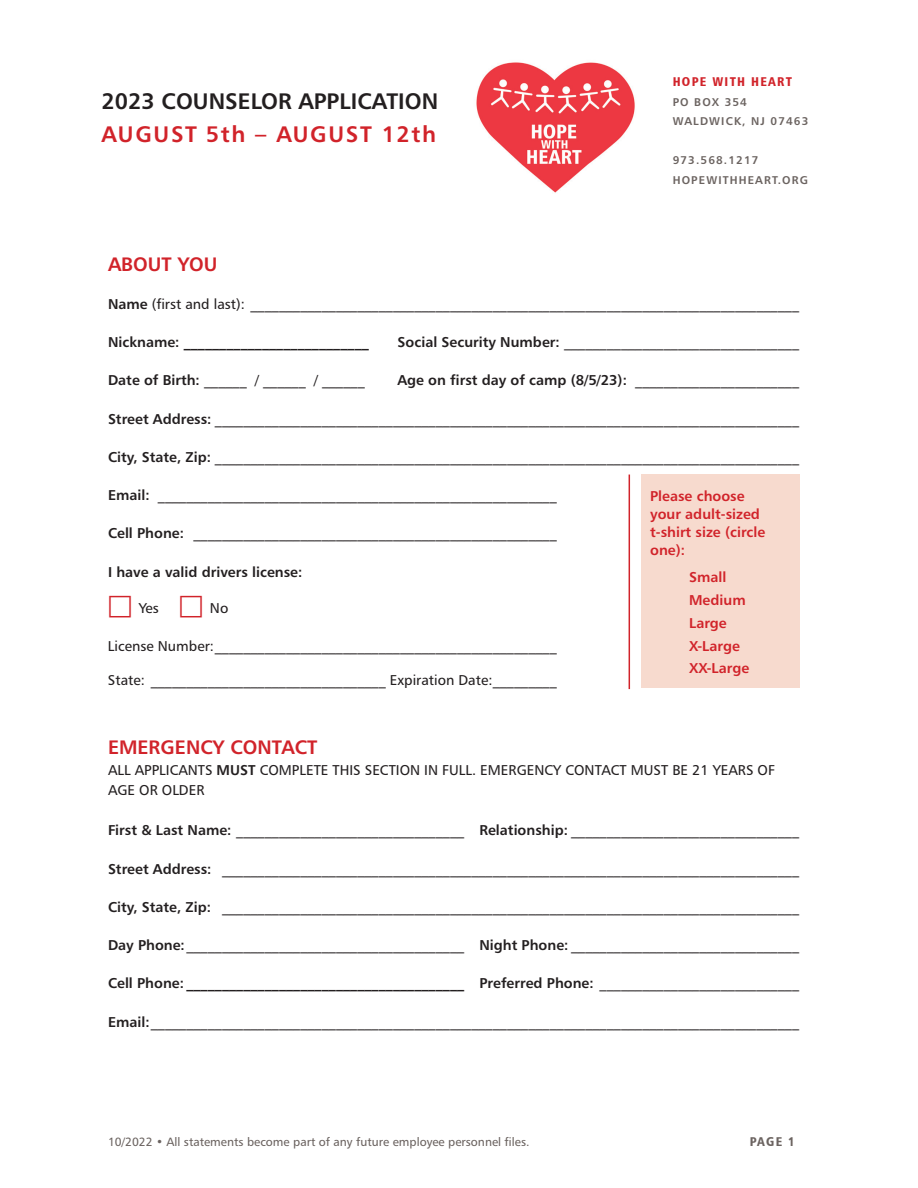
<style>
.page{position:relative;width:918px;height:1188px;background:#fff}
.page>*{position:absolute;margin:0;border:0;box-sizing:border-box;transform-origin:0 0}
.t1{font:22.5px "Humanist 777 BT Bold B";color:#231f20}
.t2{font:22.5px "Humanist 777 BT Bold B";letter-spacing:.07em;color:#d1232a}
.t3{font:19.5px "Humanist 777 BT Bold B";color:#d1232a}
.t4{font:14.25px/20.2px "Humanist 777 BT Roman B";color:#231f20}
.t5{font:14.25px "Humanist 777 BT Bold B";color:#231f20}
.t6{font:14.25px/22.8px "Humanist 777 BT Bold B";color:#d1232a}
.t7{font:12.75px "Humanist 777 BT Black Condensed B";letter-spacing:.1em;color:#d1232a}
.t8{font:12.75px "Humanist 777 BT Black Condensed B";color:#6b6360}
.t9{font:12px "Humanist 777 BT Roman B";color:#6b6360}
.t10{font:11.25px/19.5px "Humanist 777 BT Bold B";letter-spacing:.1em;color:#6b6360}
.s1{font-family:"Humanist 777 BT Bold B"}
.s2{font-family:"Humanist 777 BT Roman B"}
.s3{font-family:"European Pi Three";font-size:24px;color:#d1232a}
</style>
<div class="page">
<img style="left:476px;top:62px;width:159px;height:131px">
<div style="left:641px;top:475px;width:158px;height:213px;background:#f7dace"></div>
<hr style="left:629px;top:475px;width:1px;height:214px;background:#d1232a">
<h1 class="t1" style="left:102px;top:87px;width:338px">2023 COUNSELOR APPLICATION</h1>
<h1 class="t2" style="left:102px;top:120px;width:336px">AUGUST 5th – AUGUST 12th</h1>
<p class="t7" style="left:673px;top:74px;width:121px">HOPE WITH HEART</p>
<p class="t10" style="left:673px;top:92px;width:137px">PO BOX 354<br>WALDWICK, NJ 07463</p>
<p class="t10" style="left:673px;top:150px;width:137px">973.568.1217<br>HOPEWITHHEART.ORG</p>
<h2 class="t3" style="left:108px;top:251px;width:111px">ABOUT YOU</h2>
<p class="t4" style="left:108px;top:293px;width:693px"><span class="s1">Name</span> (first and last): _____________________________________________________________________________</p>
<p class="t5" style="left:108px;top:333px;width:262px">Nickname: __________________________</p>
<p class="t4" style="left:398px;top:332px;width:403px"><span class="s1">Social Security Number:</span> _________________________________</p>
<p class="t4" style="left:108px;top:370px;width:258px"><span class="s1">Date of Birth:</span> ______ / ______ / ______</p>
<p class="t5" style="left:398px;top:371px;width:403px">Age on first day of camp (8/5/23): <span class="s2">_______________________</span></p>
<p class="t4" style="left:108px;top:408px;width:693px"><span class="s1">Street Address:</span> __________________________________________________________________________________</p>
<p class="t4" style="left:108px;top:446px;width:693px"><span class="s1">City, State, Zip:</span> __________________________________________________________________________________</p>
<p class="t4" style="left:108px;top:485px;width:450px"><span class="s1">Email:</span> ________________________________________________________</p>
<p class="t4" style="left:108px;top:523px;width:450px"><span class="s1">Cell Phone:</span> ___________________________________________________</p>
<p class="t5" style="left:108px;top:563px;width:196px">I have a valid drivers license:</p>
<p class="t4" style="left:108px;top:597px;width:122px"><span class="s3">n</span> Yes <span class="s3">n</span> No</p>
<p class="t4" style="left:108px;top:635px;width:450px">License Number:________________________________________________</p>
<p class="t4" style="left:108px;top:669px;width:450px">State: _________________________________ Expiration Date:_________</p>
<p class="t6" style="left:650px;top:486px;width:117px;line-height:18px">Please choose your adult-sized t-shirt size (circle one):</p>
<p class="t6" style="left:689px;top:565px;width:62px">Small<br>Medium<br>Large<br>X-Large<br>XX-Large</p>
<h2 class="t3" style="left:108px;top:735px;width:211px">EMERGENCY CONTACT</h2>
<p class="t4" style="left:108px;top:759px;width:668px">ALL APPLICANTS <span class="s1">MUST</span> COMPLETE THIS SECTION IN FULL. EMERGENCY CONTACT MUST BE 21 YEARS OF<br>AGE OR OLDER</p>
<p class="t4" style="left:108px;top:820px;width:693px"><span class="s1">First &amp; Last Name:</span> ________________________________ <span class="s1">Relationship:</span> ________________________________</p>
<p class="t4" style="left:108px;top:858px;width:693px"><span class="s1">Street Address:</span> _________________________________________________________________________________</p>
<p class="t4" style="left:108px;top:896px;width:693px"><span class="s1">City, State, Zip:</span> _________________________________________________________________________________</p>
<p class="t4" style="left:108px;top:935px;width:693px"><span class="s1">Day Phone:</span>_______________________________________ <span class="s1">Night Phone:</span> ________________________________</p>
<p class="t5" style="left:108px;top:974px;width:693px">Cell Phone: _______________________________________ Preferred Phone: <span class="s2">____________________________</span></p>
<p class="t4" style="left:108px;top:1011px;width:693px"><span class="s1">Email:</span>___________________________________________________________________________________________</p>
<p class="t9" style="left:108px;top:1134px;width:423px">10/2022 • All statements become part of any future employee personnel files.</p>
<p class="t8" style="left:750px;top:1133px;width:47px">PAGE 1</p>
</div>
